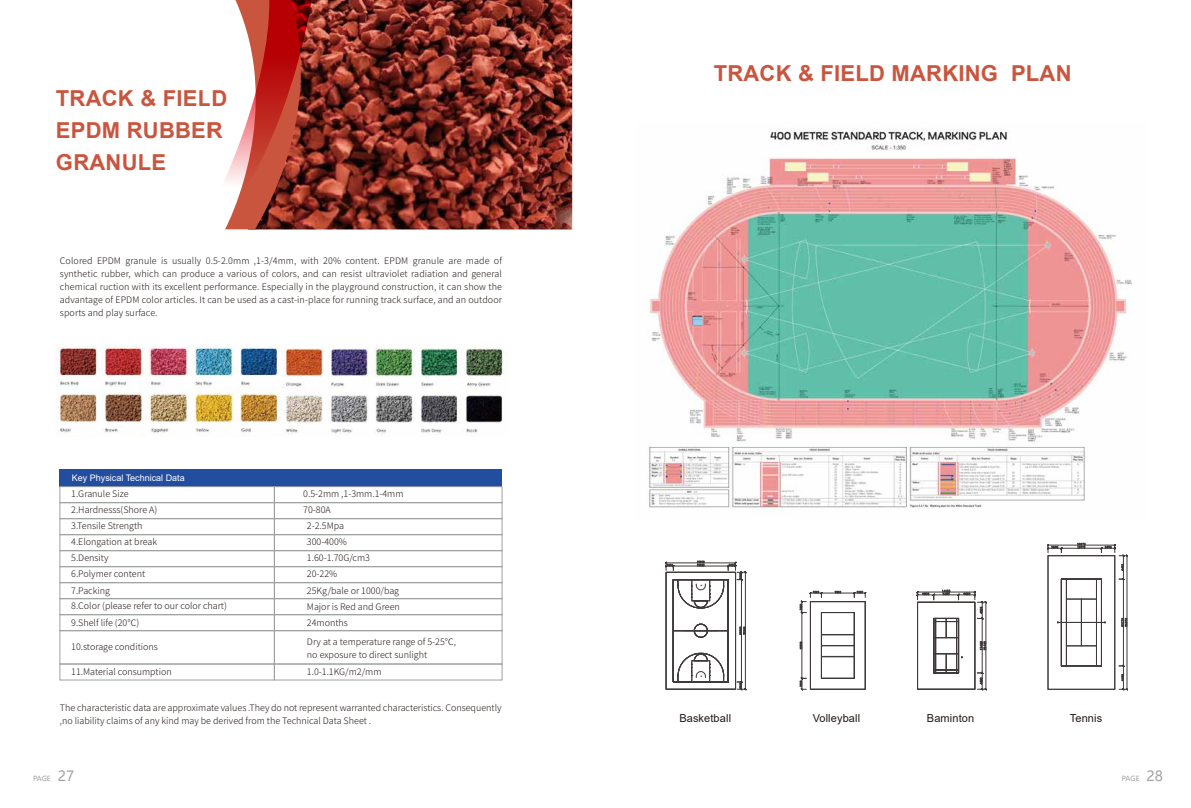
<style>
.page{position:relative;width:1191px;height:808px;background:#fff}
.page>*{position:absolute;margin:0;border:0;box-sizing:border-box;transform-origin:0 0}
.t1{font:700 22px/32px "Arial";letter-spacing:.01em;color:#ca553f}
.t2{font:11px "Arial";letter-spacing:.01em;color:#221815}
.t3{font:300 9px/13px "Noto Sans Hans";color:#221815}
.t4{font:9px "Arial";color:#fff}
.t5{font:7px "Microsoft Ya Hei";letter-spacing:-.015em;color:#9fa0a0}
.s1{font-size:14px}
</style>
<div class="page">
<svg style="left:799px;top:590px;width:68px;height:101px"></svg>
<svg style="left:665px;top:561px;width:82px;height:130px"></svg>
<svg style="left:916px;top:589px;width:71px;height:102px"></svg>
<svg style="left:1047px;top:543px;width:81px;height:148px"></svg>
<div style="left:60px;top:469px;width:442px;height:18px;background:#234ea0"></div>
<div style="left:60px;top:486px;width:215px;height:17px;border:1px solid #9fa0a0"></div>
<div style="left:60px;top:502px;width:215px;height:17px;border:1px solid #9fa0a0"></div>
<div style="left:60px;top:518px;width:215px;height:17px;border:1px solid #9fa0a0"></div>
<div style="left:60px;top:534px;width:215px;height:17px;border:1px solid #9fa0a0"></div>
<div style="left:60px;top:550px;width:215px;height:17px;border:1px solid #9fa0a0"></div>
<div style="left:60px;top:566px;width:215px;height:17px;border:1px solid #9fa0a0"></div>
<div style="left:60px;top:582px;width:215px;height:17px;border:1px solid #9fa0a0"></div>
<div style="left:60px;top:598px;width:215px;height:17px;border:1px solid #9fa0a0"></div>
<div style="left:60px;top:614px;width:215px;height:17px;border:1px solid #9fa0a0"></div>
<div style="left:60px;top:664px;width:215px;height:16px;border:1px solid #9fa0a0"></div>
<div style="left:60px;top:630px;width:215px;height:34px;border:1px solid #9fa0a0"></div>
<div style="left:274px;top:486px;width:228px;height:17px;border:1px solid #9fa0a0"></div>
<div style="left:274px;top:502px;width:228px;height:17px;border:1px solid #9fa0a0"></div>
<div style="left:274px;top:518px;width:228px;height:17px;border:1px solid #9fa0a0"></div>
<div style="left:274px;top:534px;width:228px;height:17px;border:1px solid #9fa0a0"></div>
<div style="left:274px;top:550px;width:228px;height:17px;border:1px solid #9fa0a0"></div>
<div style="left:274px;top:566px;width:228px;height:17px;border:1px solid #9fa0a0"></div>
<div style="left:274px;top:582px;width:228px;height:17px;border:1px solid #9fa0a0"></div>
<div style="left:274px;top:598px;width:228px;height:17px;border:1px solid #9fa0a0"></div>
<div style="left:274px;top:614px;width:228px;height:17px;border:1px solid #9fa0a0"></div>
<div style="left:274px;top:664px;width:228px;height:16px;border:1px solid #9fa0a0"></div>
<div style="left:274px;top:630px;width:228px;height:34px;border:1px solid #9fa0a0"></div>
<img style="left:55px;top:344px;width:448px;height:92px">
<img style="left:329px;top:0;width:243px;height:229px">
<img style="left:647px;top:128px;width:485px;height:386px">
<svg style="left:224px;top:0;width:105px;height:229px"></svg>
<h1 class="t1" style="left:56px;top:83px;width:173px">TRACK &amp; FIELD<br>EPDM RUBBER<br>GRANULE</h1>
<p class="t3" style="left:60px;top:255px;width:444px;text-align:justify">Colored EPDM granule is usually 0.5-2.0mm ,1-3/4mm, with 20% content. EPDM granule are made of synthetic rubber, which can produce a various of colors, and can resist ultraviolet radiation and general chemical ruction with its excellent performance. Especially in the playground construction, it can show the advantage of EPDM color articles. It can be used as a cast-in-place for running track surface, and an outdoor sports and play surface.</p>
<p class="t4" style="left:72px;top:471px;width:114px">Key Physical Technical Data</p>
<p class="t3" style="left:71px;top:488px;width:59px">1.Granule Size</p>
<p class="t3" style="left:303px;top:488px;width:102px">0.5-2mm ,1-3mm.1-4mm</p>
<p class="t3" style="left:71px;top:504px;width:88px">2.Hardnesss(Shore A)</p>
<p class="t3" style="left:303px;top:504px;width:29px">70-80A</p>
<p class="t3" style="left:71px;top:520px;width:73px">3.Tensile Strength</p>
<p class="t3" style="left:307px;top:520px;width:38px">2-2.5Mpa</p>
<p class="t3" style="left:71px;top:536px;width:87px">4.Elongation at break</p>
<p class="t3" style="left:307px;top:536px;width:41px">300-400%</p>
<p class="t3" style="left:71px;top:552px;width:39px">5.Density</p>
<p class="t3" style="left:307px;top:552px;width:65px">1.60-1.70G/cm3</p>
<p class="t3" style="left:71px;top:568px;width:76px">6.Polymer content</p>
<p class="t3" style="left:307px;top:568px;width:32px">20-22%</p>
<p class="t3" style="left:71px;top:584px;width:40px">7.Packing</p>
<p class="t3" style="left:307px;top:584px;width:94px">25Kg/bale or 1000/bag</p>
<p class="t3" style="left:71px;top:600px;width:157px">8.Color (please refer to our color chart)</p>
<p class="t3" style="left:307px;top:600px;width:94px">Major is Red and Green</p>
<p class="t3" style="left:71px;top:616px;width:69px">9.Shelf life (20℃)</p>
<p class="t3" style="left:307px;top:616px;width:42px">24months</p>
<p class="t3" style="left:71px;top:640px;width:88px">10.storage conditions</p>
<p class="t3" style="left:307px;top:635px;width:151px">Dry at a temperature range of 5-25℃, no exposure to direct sunlight</p>
<p class="t3" style="left:71px;top:665px;width:102px">11.Material consumption</p>
<p class="t3" style="left:307px;top:665px;width:76px">1.0-1.1KG/m2/mm</p>
<p class="t3" style="left:60px;top:701px;width:443px">The characteristic data are approximate values .They do not represent warranted characteristics. Consequently ,no liability claims of any kind may be derived from the Technical Data Sheet .</p>
<h1 class="t1" style="left:713px;top:58px;width:359px">TRACK &amp; FIELD MARKING PLAN</h1>
<p class="t2" style="left:679px;top:710px;width:53px">Basketball</p>
<p class="t2" style="left:812px;top:710px;width:49px">Volleyball</p>
<p class="t2" style="left:927px;top:710px;width:49px">Baminton</p>
<p class="t2" style="left:1069px;top:710px;width:34px">Tennis</p>
<p class="t5" style="left:33px;top:773px;width:43px">PAGE <span class="s1">27</span></p>
<p class="t5" style="left:1122px;top:773px;width:43px">PAGE <span class="s1">28</span></p>
</div>
